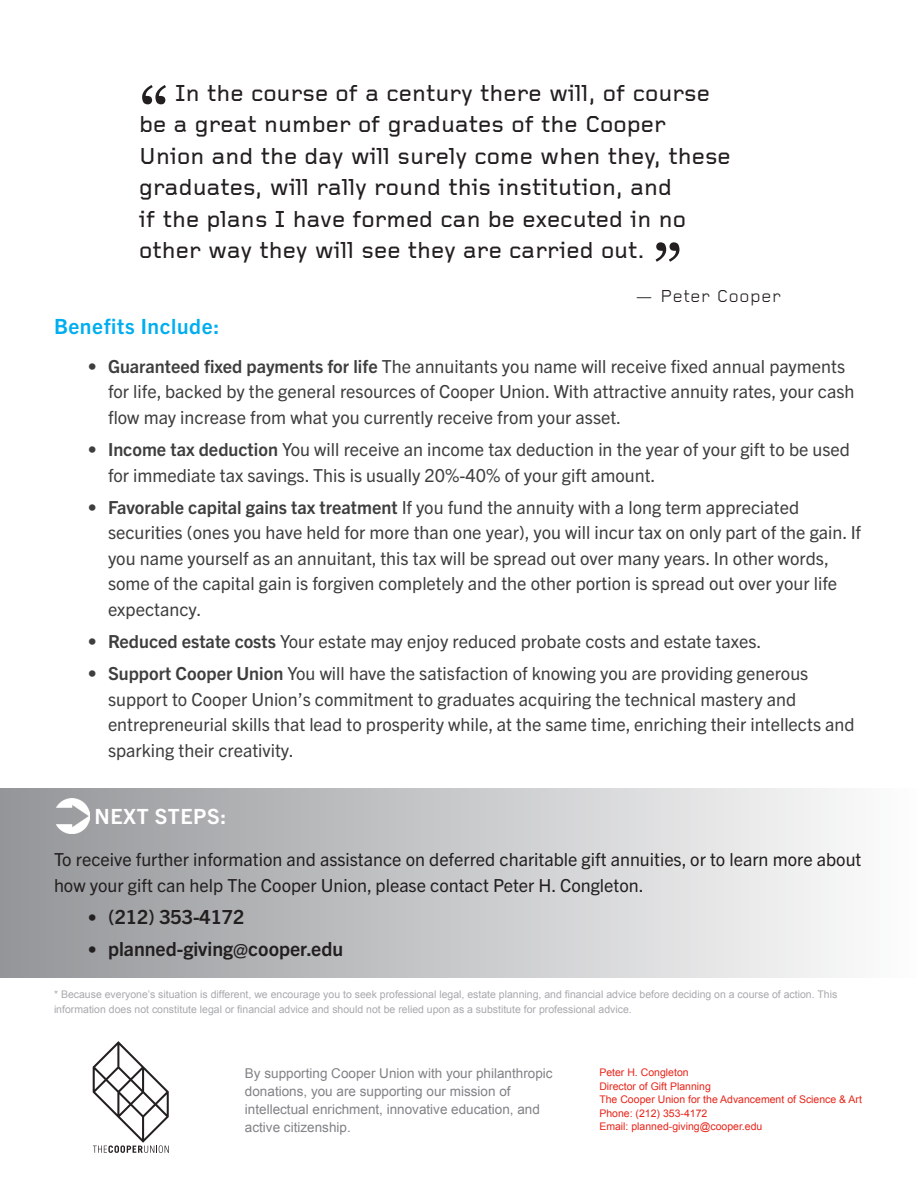
<style>
.page{position:relative;width:918px;height:1188px;background:#fff}
.page>*{position:absolute;margin:0;border:0;box-sizing:border-box;transform-origin:0 0}
.quotes{font:73.5px "Georgia";color:#231f20}
.quotes-2{font:500 24px/31.5px "Foundry Gridnik";color:#231f20}
.subhead_3_Dk_Blue_Pr{font:700 21px "Trade Gothic Next LT Pro";letter-spacing:.03em;color:#00aeef}
.subhead_2_proxima_wh{font:700 21px "Trade Gothic Next LT Pro";letter-spacing:.03em;color:#fff}
.t1{font:700 19.5px "Trade Gothic Next LT Pro";color:#231f20}
.t2{font:18px/25.5px "Trade Gothic Next LT Pro";color:#3e3e3f}
.body_text_dark{font:18px/25.5px "Trade Gothic Next LT Pro";color:#231f20}
.name_on_quotes{font:18px "Foundry Gridnik";letter-spacing:.04em;color:#231f20}
.footer_text{font:13.5px/18px "Arial";color:#808285}
.foot_notes{font:10.5px/15px "Arial";color:#a8a9ad}
.contact_info{font:10.5px "Arial";color:#e72419}
.s1{font-weight:700}
.s2{font-weight:400;font-size:18px}
</style>
<div class="page">
<div style="left:0;top:789px;width:918px;height:189px;background:linear-gradient(to right,#939598,#fdfdfd)"></div>
<img style="left:54px;top:798px;width:36px;height:35px">
<svg style="left:93px;top:1041px;width:76px;height:112px"></svg>
<p class="quotes-2" style="left:139px;top:78px;width:593px;text-indent:36px">In the course of a century there will, of course be a great number of graduates of the Cooper Union and the day will surely come when they, these graduates, will rally round this institution, and<br>if the plans I have formed can be executed in no other way they will see they are carried out.</p>
<p class="name_on_quotes" style="left:635px;top:286px;width:148px">— Peter Cooper</p>
<p class="quotes" style="left:139px;top:61px;width:32px">“</p>
<p class="quotes" style="left:652px;top:218px;width:32px">”</p>
<p class="subhead_3_Dk_Blue_Pr" style="left:54px;top:312px;width:167px">Benefits Include:</p>
<p class="t2" style="left:108px;top:352px;width:748px;text-indent:-20px">• <span class="s1">Guaranteed fixed payments for life</span> The annuitants you name will receive fixed annual payments for life, backed by the general resources of Cooper Union. With attractive annuity rates, your cash flow may increase from what you currently receive from your asset.</p>
<p class="t2" style="left:108px;top:436px;width:744px;text-indent:-20px">• <span class="s1">Income tax deduction</span> You will receive an income tax deduction in the year of your gift to be used for immediate tax savings. This is usually 20%-40% of your gift amount.</p>
<p class="t2" style="left:108px;top:493px;width:755px;text-indent:-20px">• <span class="s1">Favorable capital gains tax treatment</span> If you fund the annuity with a long term appreciated securities (ones you have held for more than one year), you will incur tax on only part of the gain. If you name yourself as an annuitant, this tax will be spread out over many years. In other words, some of the capital gain is forgiven completely and the other portion is spread out over your life expectancy.</p>
<p class="t2" style="left:88px;top:628px;width:675px">• <span class="s1">Reduced estate costs</span> Your estate may enjoy reduced probate costs and estate taxes.</p>
<p class="t2" style="left:108px;top:660px;width:748px;text-indent:-20px">• <span class="s1">Support Cooper Union</span> You will have the satisfaction of knowing you are providing generous support to Cooper Union’s commitment to graduates acquiring the technical mastery and entrepreneurial skills that lead to prosperity while, at the same time, enriching their intellects and sparking their creativity.</p>
<p class="subhead_2_proxima_wh" style="left:94px;top:801px;width:133px">NEXT STEPS:</p>
<p class="body_text_dark" style="left:54px;top:846px;width:809px">To receive further information and assistance on deferred charitable gift annuities, or to learn more about how your gift can help The Cooper Union, please contact Peter H. Congleton.</p>
<p class="t1" style="left:88px;top:903px;width:158px"><span class="s2">•</span> (212) 353-4172</p>
<p class="t1" style="left:88px;top:936px;width:257px"><span class="s2">•</span> planned-giving@cooper.edu</p>
<p class="foot_notes" style="left:54px;top:987px;width:785px">* Because everyone’s situation is different, we encourage you to seek professional legal, estate planning, and financial advice before deciding on a course of action. This information does not constitute legal or financial advice and should not be relied upon as a substitute for professional advice.</p>
<p class="footer_text" style="left:245px;top:1065px;width:309px">By supporting Cooper Union with your philanthropic donations, you are supporting our mission of intellectual enrichment, innovative education, and active citizenship.</p>
<p class="contact_info" style="left:599px;top:1066px;width:91px">Peter H. Congleton</p>
<p class="contact_info" style="left:599px;top:1079px;width:113px">Director of Gift Planning</p>
<p class="contact_info" style="left:599px;top:1093px;width:264px">The Cooper Union for the Advancement of Science &amp; Art</p>
<p class="contact_info" style="left:599px;top:1106px;width:109px">Phone: (212) 353-4172</p>
<p class="contact_info" style="left:599px;top:1120px;width:165px">Email: planned-giving@cooper.edu</p>
</div>
